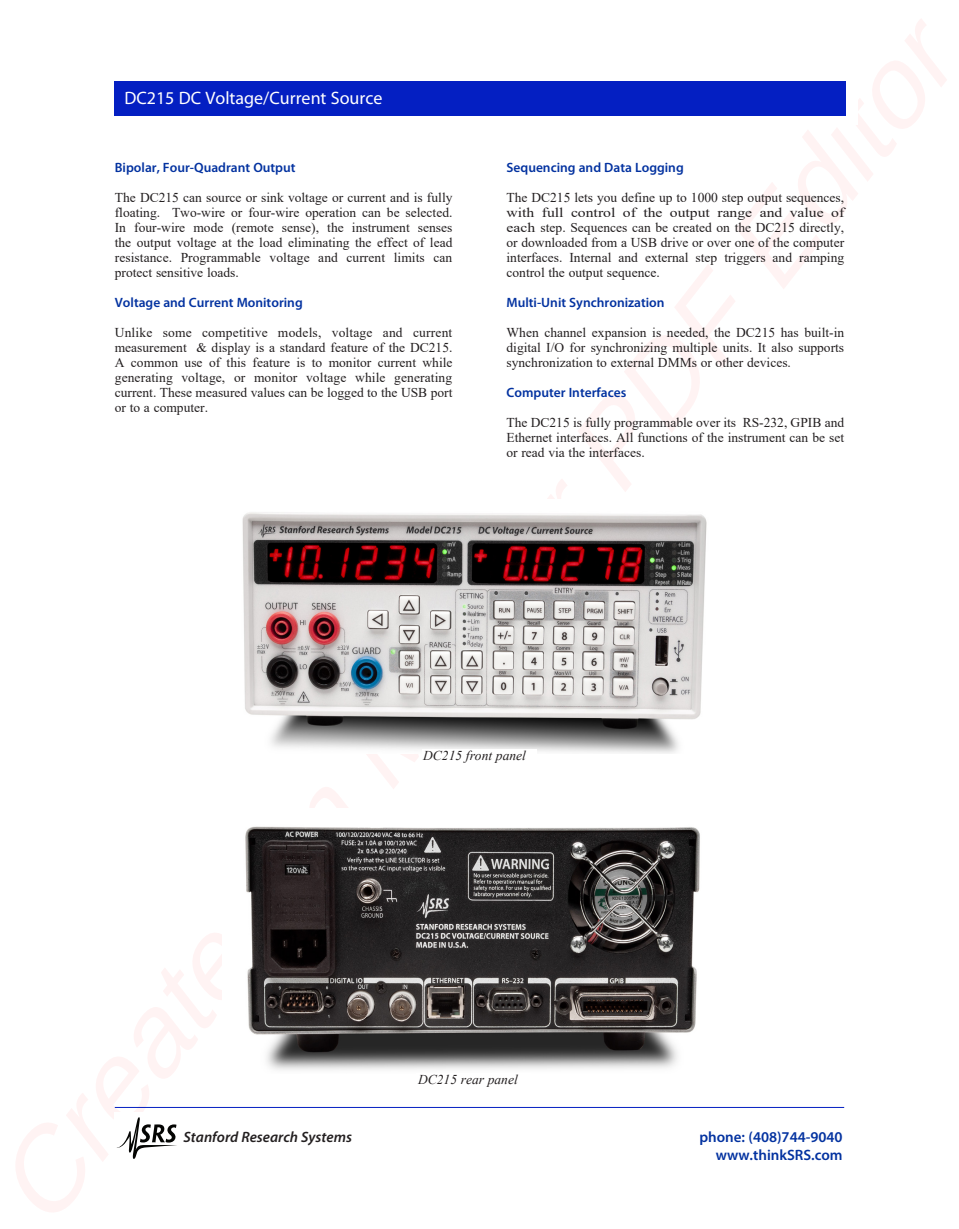
<style>
.page{position:relative;width:959px;height:1229px;background:#fff}
.page>*{position:absolute;margin:0;border:0;box-sizing:border-box;transform-origin:0 0}
.t1{font:18px "Myriad Pro";color:#fff}
.t2{font:600 15px/18px "Myriad Pro";color:#0332a0;text-align:right}
.t3{font:italic 600 15px "Myriad Pro";color:#231f20}
.t4{font:13.5px/15px "Times New Roman";color:#231f20;text-align:justify}
.t5{font:600 13.5px "Myriad Pro";color:#0332a0}
.t6{font:italic 13.5px "Times New Roman";color:#231f20}
</style>
<div class="page">
<svg style="left:116px;top:1117px;width:61px;height:41px"></svg>
<hr style="left:115px;top:1107px;width:729px;height:1px;background:#031fc2">
<img style="left:242px;top:512px;width:465px;height:242px">
<img style="left:245px;top:826px;width:455px;height:244px">
<div style="left:115px;top:81px;width:730px;height:35px;background:#041fc2"></div>
<div style="left:422px;top:748px;width:114px;height:25px;background:#fff"></div>
<h1 class="t1" style="left:124px;top:87px;width:259px">DC215 DC Voltage/Current Source</h1>
<p class="t5" style="left:115px;top:159px;width:182px">Bipolar, Four-Quadrant Output</p>
<p class="t4" style="left:115px;top:190px;width:339px">The DC215 can source or sink voltage or current and is fully floating. Two-wire or four-wire operation can be selected.<br>In four-wire mode (remote sense), the instrument senses the output voltage at the load eliminating the effect of lead resistance. Programmable voltage and current limits can protect sensitive loads.</p>
<p class="t5" style="left:115px;top:294px;width:189px">Voltage and Current Monitoring</p>
<p class="t4" style="left:115px;top:325px;width:339px">Unlike some competitive models, voltage and current measurement &amp; display is a standard feature of the DC215.<br>A common use of this feature is to monitor current while generating voltage, or monitor voltage while generating current. These measured values can be logged to the USB port or to a computer.</p>
<p class="t5" style="left:506px;top:159px;width:179px">Sequencing and Data Logging</p>
<p class="t4" style="left:506px;top:190px;width:339px">The DC215 lets you define up to 1000 step output sequences, with full control of the output range and value of each step. Sequences can be created on the DC215 directly, or downloaded from a USB drive or over one of the computer interfaces. Internal and external step triggers and ramping control the output sequence.</p>
<p class="t5" style="left:506px;top:294px;width:160px">Multi-Unit Synchronization</p>
<p class="t4" style="left:506px;top:325px;width:339px">When channel expansion is needed, the DC215 has built-in digital I/O for synchronizing multiple units. It also supports synchronization to external DMMs or other devices.</p>
<p class="t5" style="left:506px;top:384px;width:121px">Computer Interfaces</p>
<p class="t4" style="left:506px;top:415px;width:339px">The DC215 is fully programmable over its RS-232, GPIB and Ethernet interfaces. All functions of the instrument can be set or read via the interfaces.</p>
<p class="t6" style="left:423px;top:746px;width:104px">DC215 front panel</p>
<p class="t3" style="left:183px;top:1127px;width:170px">Stanford Research Systems</p>
<p class="t6" style="left:418px;top:1070px;width:101px">DC215 rear panel</p>
<p class="t2" style="left:699px;top:1127px;width:145px">phone: (408)744-9040 www.thinkSRS.com</p>
</div>
